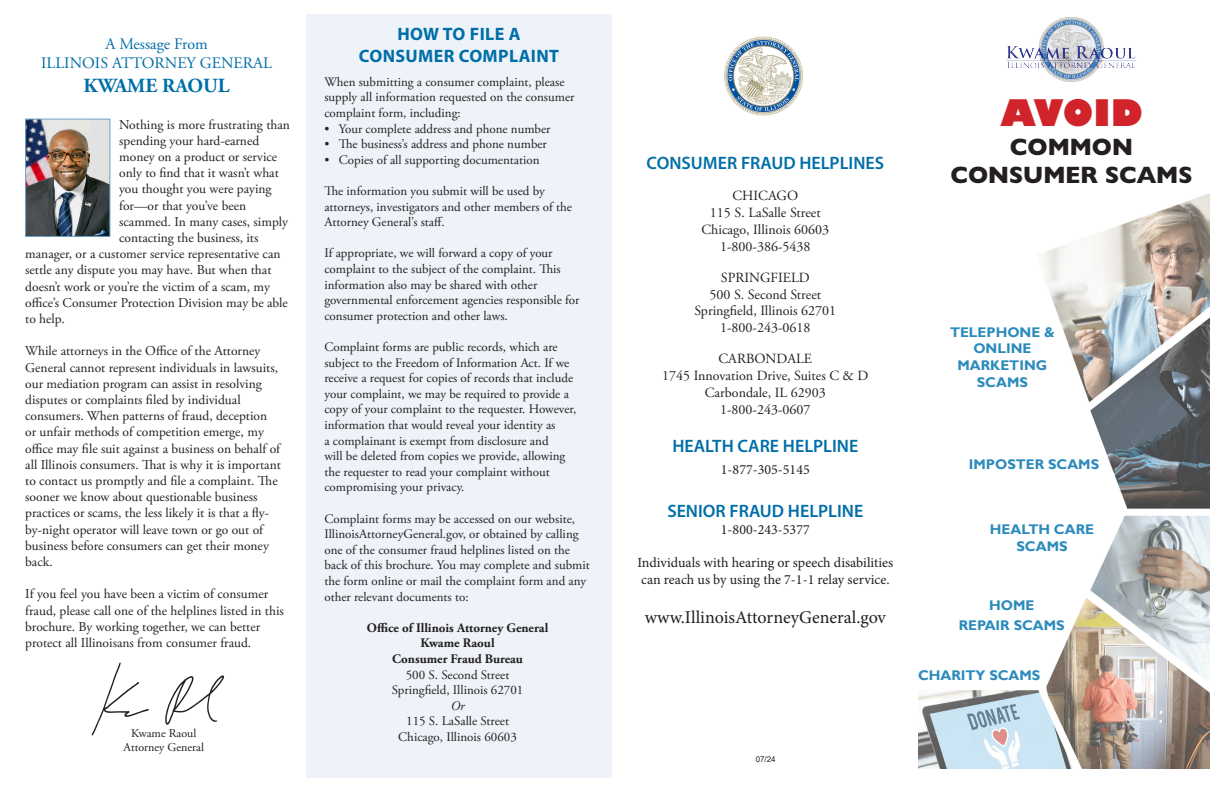
<style>
.page{position:relative;width:1224px;height:792px;background:#fff}
.page>*{position:absolute;margin:0;border:0;box-sizing:border-box;transform-origin:0 0}
.t1{font:800 35.9px "Gill Sans Nova";letter-spacing:-.015em;color:#d1232a}
.t2{font:800 23.8px "Gill Sans Nova";color:#231f20}
.t3{font:700 20px "Adobe Garamond Pro";color:#006ea8}
.t4{font:600 18px "Myriad Pro";color:#006ea8}
.t5{font:18px "Minion Pro";color:#231f20}
.t6{font:700 18px "Myriad Pro";letter-spacing:.02em;color:#006ea8}
.t7{font:16px "Adobe Garamond Pro";color:#006ea8}
.t8{font:14px "Adobe Garamond Pro";color:#231f20}
.t9{font:14px/16.8px "Minion Pro";color:#231f20}
.t10{font:700 14px "Gill Sans";color:#2c8bbc}
.t11{font:13.5px/16.2px "Adobe Garamond Pro";color:#231f20}
.t12{font:13px/15.6px "Adobe Garamond Pro";color:#231f20}
.t13{font:700 13px "Adobe Garamond Pro";color:#231f20}
.t14{font:italic 13px "Adobe Garamond Pro";color:#231f20}
.t15{font:12px "Adobe Garamond Pro";color:#231f20}
.t16{font:8px "Arial";color:#231f20}
</style>
<div class="page">
<div style="left:306px;top:14px;width:306px;height:764px;background:#eef3f9"></div>
<img style="left:27px;top:121px;width:81px;height:114px">
<div style="left:25px;top:119px;width:85px;height:118px;border:1px solid #6ea4cc"></div>
<img style="left:91px;top:662px;width:134px;height:74px">
<img style="left:724px;top:36px;width:79px;height:80px">
<img style="left:919px;top:193px;width:291px;height:575px">
<img style="left:1006px;top:17px;width:131px;height:65px">
<p class="t7" style="left:105px;top:34px;width:104px">A Message From</p>
<p class="t7" style="left:41px;top:53px;width:232px">ILLINOIS ATTORNEY GENERAL</p>
<p class="t3" style="left:84px;top:74px;width:148px">KWAME RAOUL</p>
<p class="t11" style="left:119px;top:117px;width:172px">Nothing is more frustrating than spending your hard-earned</p>
<p class="t11" style="left:119px;top:149px;width:160px">money on a product or service</p>
<p class="t11" style="left:119px;top:165px;width:161px">only to find that it wasn’t what</p>
<p class="t11" style="left:119px;top:182px;width:154px">you thought you were paying</p>
<p class="t11" style="left:119px;top:198px;width:129px">for—or that you’ve been</p>
<p class="t11" style="left:119px;top:214px;width:170px">scammed. In many cases, simply</p>
<p class="t11" style="left:119px;top:230px;width:141px">contacting the business, its</p>
<p class="t11" style="left:25px;top:246px;width:257px">manager, or a customer service representative can</p>
<p class="t11" style="left:25px;top:263px;width:248px">settle any dispute you may have. But when that</p>
<p class="t11" style="left:25px;top:279px;width:246px">doesn’t work or you’re the victim of a scam, my</p>
<p class="t11" style="left:25px;top:295px;width:264px">office’s Consumer Protection Division may be able</p>
<p class="t11" style="left:25px;top:311px;width:41px">to help.</p>
<p class="t11" style="left:25px;top:344px;width:257px">While attorneys in the Office of the Attorney General cannot represent individuals in lawsuits, our mediation program can assist in resolving disputes or complaints filed by individual consumers. When patterns of fraud, deception or unfair methods of competition emerge, my office may file suit against a business on behalf of all Illinois consumers. That is why it is important to contact us promptly and file a complaint. The sooner we know about questionable business practices or scams, the less likely it is that a fly&shy;by-night operator will leave town or go out of business before consumers can get their money back.</p>
<p class="t11" style="left:25px;top:587px;width:260px">If you feel you have been a victim of consumer fraud, please call one of the helplines listed in this brochure. By working together, we can better</p>
<p class="t11" style="left:25px;top:635px;width:228px">protect all Illinoisans from consumer fraud.</p>
<p class="t15" style="left:131px;top:726px;width:67px">Kwame Raoul</p>
<p class="t15" style="left:124px;top:740px;width:82px">Attorney General</p>
<p class="t6" style="left:397px;top:22px;width:125px">HOW TO FILE A</p>
<p class="t6" style="left:359px;top:44px;width:202px">CONSUMER COMPLAINT</p>
<p class="t12" style="left:324px;top:74px;width:252px">When submitting a consumer complaint, please supply all information requested on the consumer complaint form, including:</p>
<p class="t12" style="left:324px;top:121px;width:228px">• Your complete address and phone number</p>
<p class="t12" style="left:324px;top:137px;width:224px">• The business’s address and phone number</p>
<p class="t12" style="left:324px;top:152px;width:217px">• Copies of all supporting documentation</p>
<p class="t12" style="left:324px;top:183px;width:222px">The information you submit will be used by</p>
<p class="t12" style="left:324px;top:199px;width:249px">attorneys, investigators and other members of the<br>Attorney General’s staff.</p>
<p class="t12" style="left:324px;top:246px;width:257px">If appropriate, we will forward a copy of your complaint to the subject of the complaint. This information also may be shared with other governmental enforcement agencies responsible for consumer protection and other laws.</p>
<p class="t12" style="left:324px;top:339px;width:253px">Complaint forms are public records, which are subject to the Freedom of Information Act. If we receive a request for copies of records that include your complaint, we may be required to provide a copy of your complaint to the requester. However, information that would reveal your identity as<br>a complainant is exempt from disclosure and<br>will be deleted from copies we provide, allowing the requester to read your complaint without compromising your privacy.</p>
<p class="t12" style="left:324px;top:511px;width:267px">Complaint forms may be accessed on our website, IllinoisAttorneyGeneral.gov, or obtained by calling one of the consumer fraud helplines listed on the back of this brochure. You may complete and submit the form online or mail the complaint form and any other relevant documents to:</p>
<p class="t13" style="left:367px;top:620px;width:183px">Office of Illinois Attorney General</p>
<p class="t13" style="left:421px;top:636px;width:76px">Kwame Raoul</p>
<p class="t13" style="left:392px;top:651px;width:132px">Consumer Fraud Bureau</p>
<p class="t12" style="left:406px;top:667px;width:105px">500 S. Second Street</p>
<p class="t12" style="left:392px;top:683px;width:133px">Springfield, Illinois 62701</p>
<p class="t14" style="left:451px;top:698px;width:15px">Or</p>
<p class="t12" style="left:406px;top:714px;width:104px">115 S. LaSalle Street</p>
<p class="t12" style="left:398px;top:729px;width:120px">Chicago, Illinois 60603</p>
<p class="t4" style="left:647px;top:151px;width:239px">CONSUMER FRAUD HELPLINES</p>
<p class="t8" style="left:733px;top:187px;width:67px">CHICAGO</p>
<p class="t8" style="left:710px;top:204px;width:112px">115 S. LaSalle Street</p>
<p class="t8" style="left:701px;top:221px;width:129px">Chicago, Illinois 60603</p>
<p class="t8" style="left:720px;top:238px;width:92px">1-800-386-5438</p>
<p class="t8" style="left:721px;top:269px;width:90px">SPRINGFIELD</p>
<p class="t8" style="left:710px;top:286px;width:113px">500 S. Second Street</p>
<p class="t8" style="left:694px;top:303px;width:143px">Springfield, Illinois 62701</p>
<p class="t8" style="left:720px;top:319px;width:92px">1-800-243-0618</p>
<p class="t8" style="left:719px;top:351px;width:95px">CARBONDALE</p>
<p class="t8" style="left:662px;top:367px;width:208px">1745 Innovation Drive, Suites C &amp; D</p>
<p class="t8" style="left:705px;top:384px;width:122px">Carbondale, IL 62903</p>
<p class="t8" style="left:720px;top:401px;width:92px">1-800-243-0607</p>
<p class="t4" style="left:672px;top:435px;width:187px">HEALTH CARE HELPLINE</p>
<p class="t9" style="left:721px;top:461px;width:90px">1-877-305-5145</p>
<p class="t4" style="left:667px;top:499px;width:197px">SENIOR FRAUD HELPLINE</p>
<p class="t9" style="left:721px;top:521px;width:90px">1-800-243-5377</p>
<p class="t9" style="left:637px;top:555px;width:258px">Individuals with hearing or speech disabilities can reach us by using the 7-1-1 relay service.</p>
<p class="t5" style="left:645px;top:605px;width:243px">www.IllinoisAttorneyGeneral.gov</p>
<p class="t1" style="left:1000px;top:85px;width:144px">AVOID</p>
<p class="t2" style="left:1010px;top:132px;width:125px">COMMON</p>
<p class="t2" style="left:950px;top:160px;width:244px">CONSUMER SCAMS</p>
<p class="t10" style="left:950px;top:323px;width:106px">TELEPHONE &amp;</p>
<p class="t10" style="left:973px;top:340px;width:60px">ONLINE</p>
<p class="t10" style="left:958px;top:357px;width:91px">MARKETING</p>
<p class="t10" style="left:977px;top:374px;width:53px">SCAMS</p>
<p class="t10" style="left:969px;top:456px;width:132px">IMPOSTER SCAMS</p>
<p class="t10" style="left:990px;top:521px;width:106px">HEALTH CARE</p>
<p class="t10" style="left:1017px;top:538px;width:53px">SCAMS</p>
<p class="t10" style="left:989px;top:596px;width:47px">HOME</p>
<p class="t10" style="left:959px;top:616px;width:107px">REPAIR SCAMS</p>
<p class="t10" style="left:918px;top:666px;width:124px">CHARITY SCAMS</p>
<p class="t16" style="left:756px;top:754px;width:22px">07/24</p>
</div>
